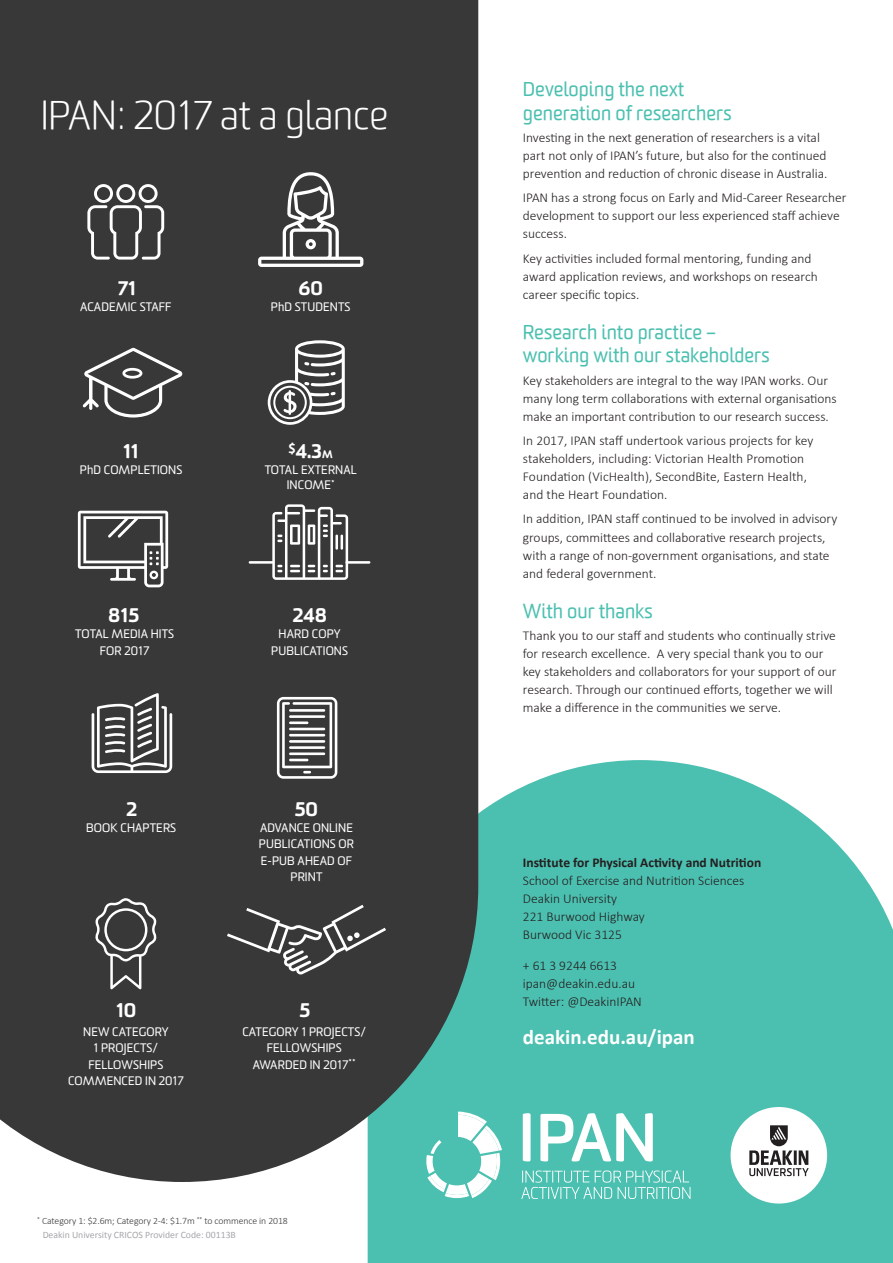
<style>
.page{position:relative;width:893px;height:1263px;background:#fff}
.page>*{position:absolute;margin:0;border:0;box-sizing:border-box;transform-origin:0 0}
.Page_headings{font:300 39px "Worldly";color:#fff}
.Body_Copy_Bold{font:700 21px "Calibri";color:#fff}
.Body_Subhead{font:19.5px/23.4px "Worldly";color:#4cc0b0}
.Body_Copy_Bold-2{font:900 19.05px "Sommet Rounded";color:#fff}
.Body_Copy{font:300 13.5px/18px "Calibri";color:#231f20}
.Body_Copy_Bold-3{font:300 13.5px/18px "Calibri";color:#231f20}
.Body_Copy_Bold-4{font:700 13.5px "Calibri";color:#231f20}
.Body_Copy_Bold-5{font:12px/16.5px "Sommet Rounded";letter-spacing:.01em;color:#fff;text-align:center}
.t1{font:300 9.75px "Calibri";letter-spacing:-.01em;color:#383839}
.t2{font:9.75px "Calibri";color:#9b9da0}
.s1{font-size:10.65px}
</style>
<div class="page">
<svg style="left:368px;top:760px;width:525px;height:503px;background:#59c4b5"></svg>
<svg style="left:731px;top:1107px;width:96px;height:96px"></svg>
<svg style="left:523px;top:1113px;width:8px;height:48px"></svg>
<svg style="left:540px;top:1113px;width:113px;height:48px"></svg>
<svg style="left:521px;top:1170px;width:169px;height:29px;background:#6bcbbd"></svg>
<svg style="left:425px;top:1111px;width:77px;height:87px"></svg>
<div style="left:0;top:0;width:478px;height:1182px;background:#383839"></div>
<svg style="left:258px;top:172px;width:105px;height:95px"></svg>
<svg style="left:272px;top:504px;width:76px;height:76px"></svg>
<hr style="left:249px;top:561px;width:25px;height:3px;background:#fff">
<hr style="left:345px;top:561px;width:25px;height:3px;background:#fff">
<svg style="left:277px;top:697px;width:60px;height:82px"></svg>
<svg style="left:92px;top:693px;width:80px;height:80px"></svg>
<svg style="left:227px;top:905px;width:159px;height:69px;background:#525253"></svg>
<svg style="left:268px;top:340px;width:77px;height:85px"></svg>
<svg style="left:87px;top:184px;width:77px;height:76px"></svg>
<svg style="left:83px;top:348px;width:99px;height:69px;background:#5c5c5c"></svg>
<svg style="left:95px;top:898px;width:62px;height:91px;background:#5c5c5d"></svg>
<svg style="left:78px;top:511px;width:90px;height:76px"></svg>
<h1 class="Page_headings" style="left:41px;top:92px;width:349px">IPAN: 2017 at a glance</h1>
<p class="Body_Copy_Bold-2" style="left:118px;top:276px;width:20px">71</p>
<p class="Body_Copy_Bold-2" style="left:298px;top:276px;width:26px">60</p>
<p class="Body_Copy_Bold-5" style="left:80px;top:299px;width:93px">ACADEMIC STAFF</p>
<p class="Body_Copy_Bold-5" style="left:271px;top:299px;width:81px">PhD STUDENTS</p>
<p class="Body_Copy_Bold-2" style="left:123px;top:438px;width:17px">11</p>
<p class="Body_Copy_Bold-2" style="left:288px;top:438px;width:46px"><sup>$</sup>4.3<span class="s1">M</span></p>
<p class="Body_Copy_Bold-5" style="left:80px;top:462px;width:104px">PhD COMPLETIONS</p>
<p class="Body_Copy_Bold-5" style="left:265px;top:463px;width:94px;line-height:15px">TOTAL EXTERNAL<br>INCOME<sup>*</sup></p>
<p class="Body_Copy_Bold-2" style="left:108px;top:603px;width:33px">815</p>
<p class="Body_Copy_Bold-2" style="left:293px;top:603px;width:35px">248</p>
<p class="Body_Copy_Bold-5" style="left:75px;top:626px;width:101px">TOTAL MEDIA HITS</p>
<p class="Body_Copy_Bold-5" style="left:100px;top:642px;width:51px">FOR 2017</p>
<p class="Body_Copy_Bold-5" style="left:271px;top:626px;width:78px">HARD COPY<br>PUBLICATIONS</p>
<p class="Body_Copy_Bold-2" style="left:126px;top:796px;width:12px">2</p>
<p class="Body_Copy_Bold-2" style="left:294px;top:796px;width:25px">50</p>
<p class="Body_Copy_Bold-5" style="left:86px;top:819px;width:92px">BOOK CHAPTERS</p>
<p class="Body_Copy_Bold-5" style="left:259px;top:819px;width:97px">ADVANCE ONLINE<br>PUBLICATIONS OR<br>E-PUB AHEAD OF<br>PRINT</p>
<p class="Body_Copy_Bold-2" style="left:116px;top:998px;width:22px">10</p>
<p class="Body_Copy_Bold-2" style="left:299px;top:998px;width:13px">5</p>
<p class="Body_Copy_Bold-5" style="left:68px;top:1023px;width:117px">NEW CATEGORY<br>1 PROJECTS/<br>FELLOWSHIPS<br>COMMENCED IN 2017</p>
<p class="Body_Copy_Bold-5" style="left:242px;top:1023px;width:125px">CATEGORY 1 PROJECTS/<br>FELLOWSHIPS</p>
<p class="Body_Copy_Bold-5" style="left:253px;top:1056px;width:105px">AWARDED IN 2017<sup>**</sup></p>
<p class="t1" style="left:37px;top:1214px;width:252px"><sup>*</sup> Category 1: $2.6m; Category 2-4: $1.7m <sup>**</sup> to commence in 2018</p>
<p class="t2" style="left:43px;top:1228px;width:195px">Deakin University CRICOS Provider Code: 00113B</p>
<p class="Body_Subhead" style="left:523px;top:78px;width:210px">Developing the next generation of researchers</p>
<p class="Body_Copy" style="left:523px;top:128px;width:306px">Investing in the next generation of researchers is a vital part not only of IPAN’s future, but also for the continued prevention and reduction of chronic disease in Australia.</p>
<p class="Body_Copy" style="left:523px;top:188px;width:325px">IPAN has a strong focus on Early and Mid-Career Researcher development to support our less experienced staff achieve success.</p>
<p class="Body_Copy" style="left:523px;top:248px;width:296px">Key activities included formal mentoring, funding and award application reviews, and workshops on research career specific topics.</p>
<p class="Body_Subhead" style="left:523px;top:321px;width:248px">Research into practice – working with our stakeholders</p>
<p class="Body_Copy" style="left:523px;top:371px;width:315px">Key stakeholders are integral to the way IPAN works. Our many long term collaborations with external organisations make an important contribution to our research success.</p>
<p class="Body_Copy" style="left:523px;top:431px;width:292px">In 2017, IPAN staff undertook various projects for key stakeholders, including: Victorian Health Promotion Foundation (VicHealth), SecondBite, Eastern Health, and the Heart Foundation.</p>
<p class="Body_Copy" style="left:523px;top:509px;width:316px">In addition, IPAN staff continued to be involved in advisory groups, committees and collaborative research projects, with a range of non-government organisations, and state and federal government.</p>
<p class="Body_Subhead" style="left:523px;top:600px;width:132px">With our thanks</p>
<p class="Body_Copy" style="left:523px;top:626px;width:315px">Thank you to our staff and students who continually strive for research excellence. A very special thank you to our key stakeholders and collaborators for your support of our research. Through our continued efforts, together we will make a difference in the communities we serve.</p>
<p class="Body_Copy_Bold-4" style="left:523px;top:854px;width:240px">Institute for Physical Activity and Nutrition</p>
<p class="Body_Copy_Bold-3" style="left:523px;top:871px;width:223px">School of Exercise and Nutrition Sciences<br>Deakin University<br>221 Burwood Highway<br>Burwood Vic 3125</p>
<p class="Body_Copy_Bold-3" style="left:523px;top:956px;width:120px">+ 61 3 9244 6613 ipan@deakin.edu.au<br>Twitter: @DeakinIPAN</p>
<p class="Body_Copy_Bold" style="left:523px;top:1023px;width:173px">deakin.edu.au/ipan</p>
</div>
